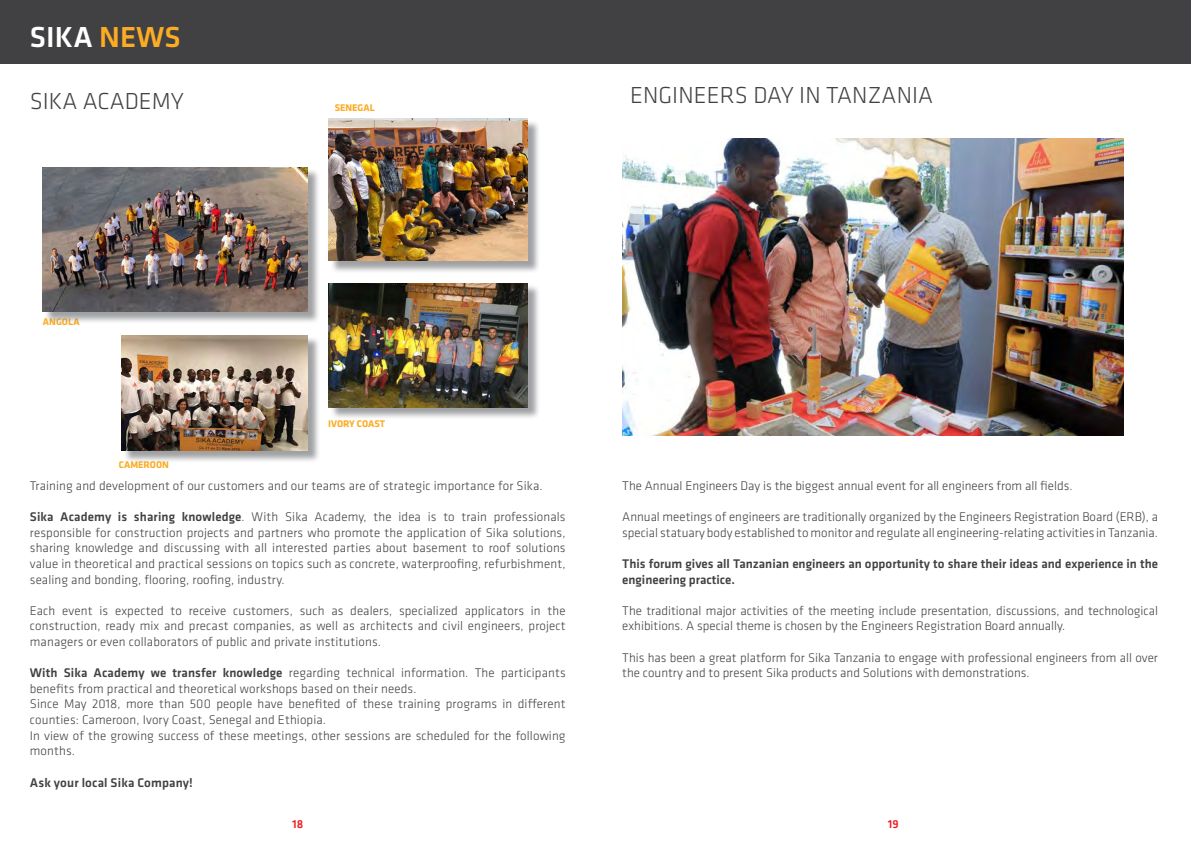
<style>
.page{position:relative;width:1191px;height:842px;background:#fff}
.page>*{position:absolute;margin:0;border:0;box-sizing:border-box;transform-origin:0 0}
.t1{font:500 30px "Klavika";color:#fff}
.t2{font:300 24px "Klavika";letter-spacing:.005em;color:#414042}
.t3{font:300 13px/15.6px "Klavika";color:#414042}
.t4{font:500 13px/15.6px "Klavika";color:#414042}
.t5{font:500 12px "Klavika";color:#ed1d24}
.t6{font:700 10px "Klavika";color:#fbac23}
.s1{color:#fbac23}
.s2{font-weight:500}
</style>
<div class="page">
<img style="left:622px;top:138px;width:501px;height:297px">
<div style="left:0;top:0;width:598px;height:63px;background:#414042"></div>
<div style="left:595px;top:0;width:596px;height:63px;background:#414042"></div>
<div style="left:44px;top:168px;width:277px;height:156px;background:#808285;opacity:.75"></div>
<img style="left:43px;top:167px;width:265px;height:144px">
<div style="left:123px;top:336px;width:197px;height:127px;background:#808285;opacity:.75"></div>
<img style="left:122px;top:335px;width:186px;height:116px">
<div style="left:329px;top:120px;width:211px;height:153px;background:#808285;opacity:.75"></div>
<img style="left:328px;top:119px;width:199px;height:142px">
<div style="left:329px;top:284px;width:211px;height:136px;background:#808285;opacity:.75"></div>
<img style="left:328px;top:283px;width:199px;height:124px">
<h1 class="t1" style="left:30px;top:17px;width:152px">SIKA <span class="s1">NEWS</span></h1>
<h2 class="t2" style="left:30px;top:87px;width:156px">SIKA ACADEMY</h2>
<p class="t6" style="left:335px;top:100px;width:41px">SENEGAL</p>
<h2 class="t2" style="left:630px;top:80px;width:304px">ENGINEERS DAY IN TANZANIA</h2>
<p class="t6" style="left:43px;top:315px;width:38px">ANGOLA</p>
<p class="t6" style="left:119px;top:457px;width:52px">CAMEROON</p>
<p class="t6" style="left:328px;top:416px;width:58px">IVORY COAST</p>
<p class="t3" style="left:30px;top:478px;width:514px">Training and development of our customers and our teams are of strategic importance for Sika.</p>
<p class="t3" style="left:30px;top:509px;width:537px;text-align:justify"><span class="s2">Sika Academy is sharing knowledge</span>. With Sika Academy, the idea is to train professionals responsible for construction projects and partners who promote the application of Sika solutions, sharing knowledge and discussing with all interested parties about basement to roof solutions value in theoretical and practical sessions on topics such as concrete, waterproofing, refurbishment, sealing and bonding, flooring, roofing, industry.</p>
<p class="t3" style="left:30px;top:603px;width:537px;text-align:justify">Each event is expected to receive customers, such as dealers, specialized applicators in the construction, ready mix and precast companies, as well as architects and civil engineers, project managers or even collaborators of public and private institutions.</p>
<p class="t3" style="left:30px;top:665px;width:537px"><span class="s2">With Sika Academy we transfer knowledge</span> regarding technical information. The participants benefits from practical and theoretical workshops based on their needs.<br>Since May 2018, more than 500 people have benefited of these training programs in different counties: Cameroon, Ivory Coast, Senegal and Ethiopia.<br>In view of the growing success of these meetings, other sessions are scheduled for the following months.</p>
<p class="t4" style="left:30px;top:774px;width:165px">Ask your local Sika Company!</p>
<p class="t3" style="left:622px;top:478px;width:452px">The Annual Engineers Day is the biggest annual event for all engineers from all fields.</p>
<p class="t3" style="left:622px;top:509px;width:537px">Annual meetings of engineers are traditionally organized by the Engineers Registration Board (ERB), a special statuary body established to monitor and regulate all engineering-relating activities in Tanzania.</p>
<p class="t4" style="left:622px;top:556px;width:537px">This forum gives all Tanzanian engineers an opportunity to share their ideas and experience in the engineering practice.</p>
<p class="t3" style="left:622px;top:603px;width:537px">The traditional major activities of the meeting include presentation, discussions, and technological exhibitions. A special theme is chosen by the Engineers Registration Board annually.</p>
<p class="t3" style="left:622px;top:649px;width:537px">This has been a great platform for Sika Tanzania to engage with professional engineers from all over the country and to present Sika products and Solutions with demonstrations.</p>
<p class="t5" style="left:292px;top:816px;width:13px">18</p>
<p class="t5" style="left:887px;top:816px;width:12px">19</p>
</div>
